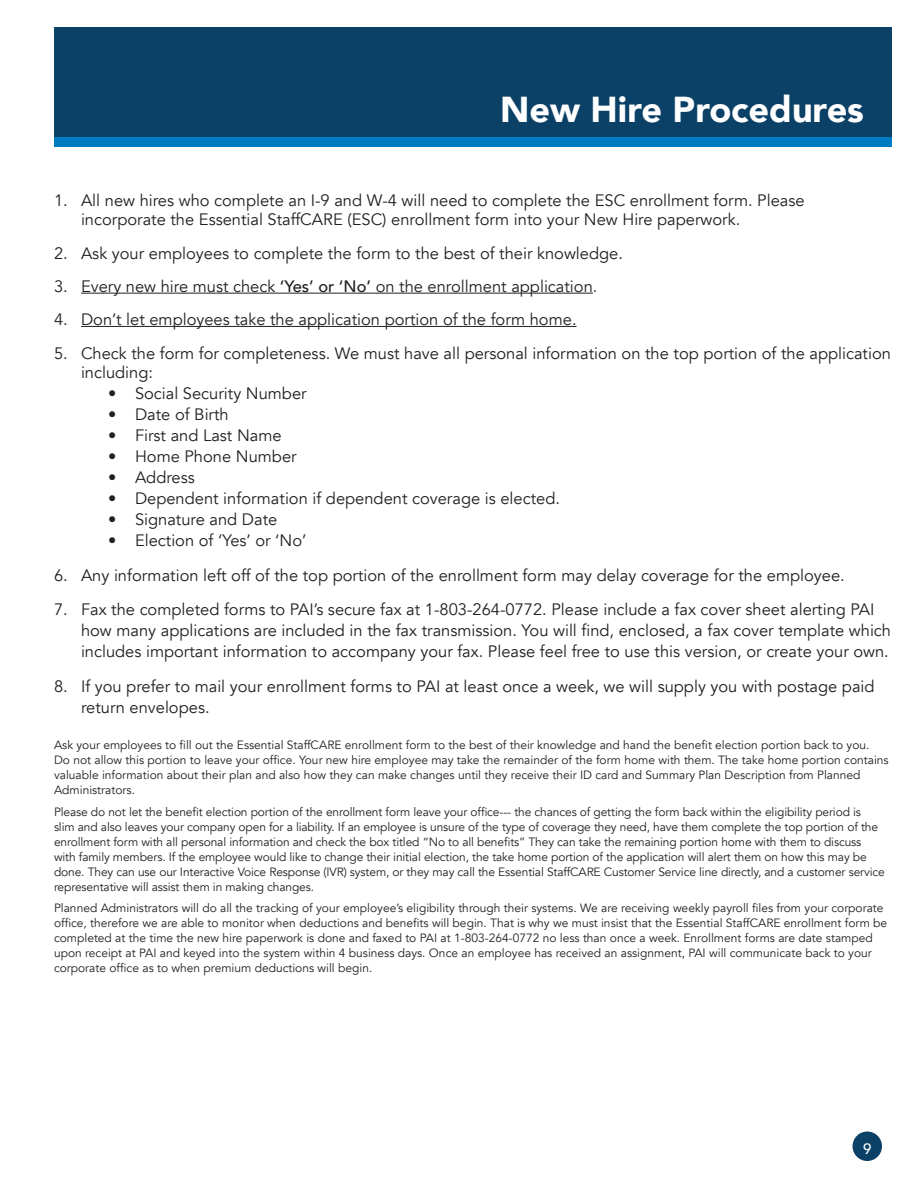
<style>
.page{position:relative;width:918px;height:1188px;background:#fff}
.page>*{position:absolute;margin:0;border:0;box-sizing:border-box;transform-origin:0 0}
.t1{font:900 36px "Avenir";color:#fff}
.t2{font:16.5px/21px "Avenir";color:#231f20}
.t3{font:500 15px "Avenir";color:#fff}
.t4{font:12px/15px "Avenir";color:#231f20}
.s1{font-weight:500}
</style>
<div class="page">
<div style="left:54px;top:27px;width:837px;height:116px;background:#0b4067"></div>
<div style="left:54px;top:137px;width:837px;height:9px;background:#007cc2"></div>
<div style="left:853px;top:1132px;width:29px;height:29px;background:#0b4067;border-radius:50%"></div>
<hr style="left:81px;top:293px;width:512px;height:1px;background:#231f20">
<hr style="left:81px;top:326px;width:496px;height:1px;background:#231f20">
<h1 class="t1" style="left:500px;top:89px;width:365px">New Hire Procedures</h1>
<h2 class="t2" style="left:81px;top:191px;width:725px;line-height:19.8px;text-indent:-27px">1. All new hires who complete an I-9 and W-4 will need to complete the ESC enrollment form. Please incorporate the Essential StaffCARE (ESC) enrollment form into your New Hire paperwork.</h2>
<h2 class="t2" style="left:54px;top:244px;width:571px">2. Ask your employees to complete the form to the best of their knowledge.</h2>
<h2 class="t2" style="left:54px;top:277px;width:545px">3. Every new hire must check <span class="s1">‘Yes’ or ‘No’</span> on the enrollment application.</h2>
<h2 class="t2" style="left:54px;top:311px;width:524px">4. Don’t let employees take the application portion of the form home.</h2>
<h2 class="t2" style="left:81px;top:344px;width:812px;line-height:19.8px;text-indent:-27px">5. Check the form for completeness. We must have all personal information on the top portion of the application including:</h2>
<h2 class="t2" style="left:108px;top:385px;width:200px">• Social Security Number</h2>
<h2 class="t2" style="left:108px;top:406px;width:122px">• Date of Birth</h2>
<h2 class="t2" style="left:108px;top:427px;width:175px">• First and Last Name</h2>
<h2 class="t2" style="left:108px;top:448px;width:190px">• Home Phone Number</h2>
<h2 class="t2" style="left:108px;top:469px;width:88px">• Address</h2>
<h2 class="t2" style="left:108px;top:490px;width:454px">• Dependent information if dependent coverage is elected.</h2>
<h2 class="t2" style="left:108px;top:511px;width:171px">• Signature and Date</h2>
<h2 class="t2" style="left:108px;top:532px;width:200px">• Election of ‘Yes’ or ‘No’</h2>
<h2 class="t2" style="left:54px;top:566px;width:792px">6. Any information left off of the top portion of the enrollment form may delay coverage for the employee.</h2>
<p class="t2" style="left:81px;top:601px;width:812px;text-indent:-27px">7. Fax the completed forms to PAI’s secure fax at 1-803-264-0772. Please include a fax cover sheet alerting PAI how many applications are included in the fax transmission. You will find, enclosed, a fax cover template which includes important information to accompany your fax. Please feel free to use this version, or create your own.</p>
<h2 class="t2" style="left:81px;top:677px;width:795px;text-indent:-27px">8. If you prefer to mail your enrollment forms to PAI at least once a week, we will supply you with postage paid return envelopes.</h2>
<p class="t4" style="left:54px;top:737px;width:836px">Ask your employees to fill out the Essential StaffCARE enrollment form to the best of their knowledge and hand the benefit election portion back to you.<br>Do not allow this portion to leave your office. Your new hire employee may take the remainder of the form home with them. The take home portion contains valuable information about their plan and also how they can make changes until they receive their ID card and Summary Plan Description from Planned Administrators.</p>
<p class="t4" style="left:54px;top:804px;width:832px">Please do not let the benefit election portion of the enrollment form leave your office--- the chances of getting the form back within the eligibility period is<br>slim and also leaves your company open for a liability. If an employee is unsure of the type of coverage they need, have them complete the top portion of the enrollment form with all personal information and check the box titled “No to all benefits” They can take the remaining portion home with them to discuss with family members. If the employee would like to change their initial election, the take home portion of the application will alert them on how this may be done. They can use our Interactive Voice Response (IVR) system, or they may call the Essential StaffCARE Customer Service line directly, and a customer service representative will assist them in making changes.</p>
<p class="t4" style="left:54px;top:901px;width:835px">Planned Administrators will do all the tracking of your employee’s eligibility through their systems. We are receiving weekly payroll files from your corporate office, therefore we are able to monitor when deductions and benefits will begin. That is why we must insist that the Essential StaffCARE enrollment form be completed at the time the new hire paperwork is done and faxed to PAI at 1-803-264-0772 no less than once a week. Enrollment forms are date stamped upon receipt at PAI and keyed into the system within 4 business days. Once an employee has received an assignment, PAI will communicate back to your corporate office as to when premium deductions will begin.</p>
<p class="t3" style="left:863px;top:1142px;width:10px">9</p>
</div>
